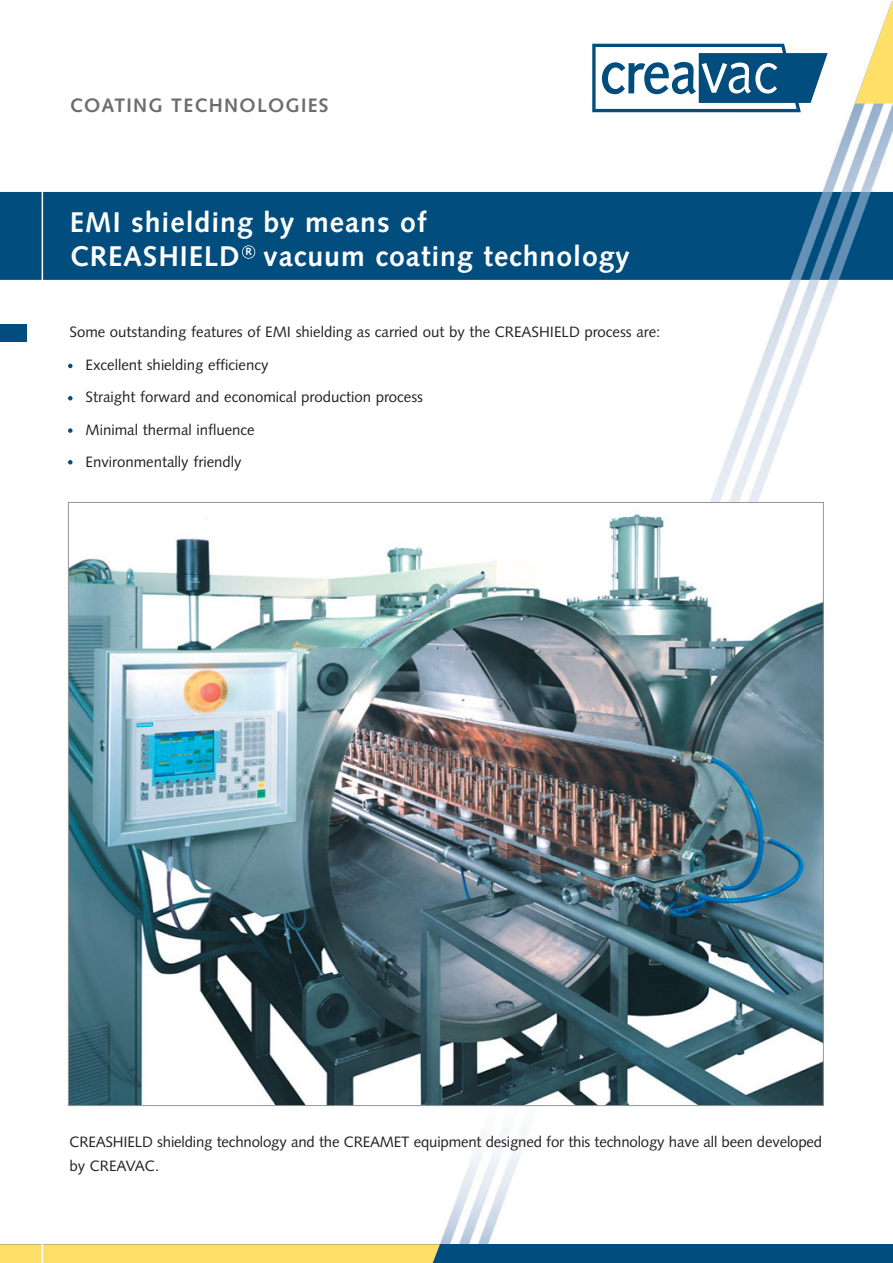
<style>
.page{position:relative;width:893px;height:1263px;background:#fff}
.page>*{position:absolute;margin:0;border:0;box-sizing:border-box;transform-origin:0 0}
.t1{font:700 28.5px/34.2px "Syntax";letter-spacing:.035em;color:#fff}
.t2{font:700 19.5px "Syntax";letter-spacing:.065em;color:#6c6d70}
.t3{font:15px/32.5px "Syntax";color:#231f20}
.t4{font:700 10.5px "Syntax";color:#fff}
</style>
<div class="page">
<img style="left:0;top:102px;width:892px;height:1142px">
<hr style="left:42px;top:192px;width:1px;height:89px;background:#fff">
<svg style="left:591px;top:43px;width:237px;height:71px"></svg>
<div style="left:0;top:1244px;width:892px;height:19px;background:#004d7e"></div>
<div style="left:0;top:1244px;width:440px;height:19px;background:#ffdf68"></div>
<hr style="left:42px;top:1230px;width:1px;height:33px;background:#fff">
<svg style="left:855px;top:1px;width:37px;height:103px"></svg>
<svg style="left:68px;top:364px;width:5px;height:4px"></svg>
<svg style="left:68px;top:396px;width:5px;height:4px"></svg>
<svg style="left:68px;top:428px;width:5px;height:5px"></svg>
<div style="left:0;top:324px;width:26px;height:18px;background:#004d7e"></div>
<div style="left:242px;top:245px;width:13px;height:14px;border:2px solid #fff;border-radius:50%"></div>
<svg style="left:68px;top:460px;width:5px;height:4px"></svg>
<img style="left:70px;top:504px;width:752px;height:600px">
<h2 class="t2" style="left:70px;top:97px;width:260px">COATING TECHNOLOGIES</h2>
<h1 class="t1" style="left:70px;top:207px;width:358px">EMI shielding by means of<br>CREASHIELD</h1>
<p class="t4" style="left:245px;top:247px;width:8px">R</p>
<h1 class="t1" style="left:263px;top:242px;width:368px">vacuum coating technology</h1>
<p class="t3" style="left:86px;top:317px;width:576px;text-indent:-16px">Some outstanding features of EMI shielding as carried out by the CREASHIELD process are:<br>Excellent shielding efficiency<br>Straight forward and economical production process<br>Minimal thermal influence<br>Environmentally friendly</p>
<p class="t3" style="left:70px;top:1131px;width:754px;line-height:24px">CREASHIELD shielding technology and the CREAMET equipment designed for this technology have all been developed by CREAVAC.</p>
</div>
